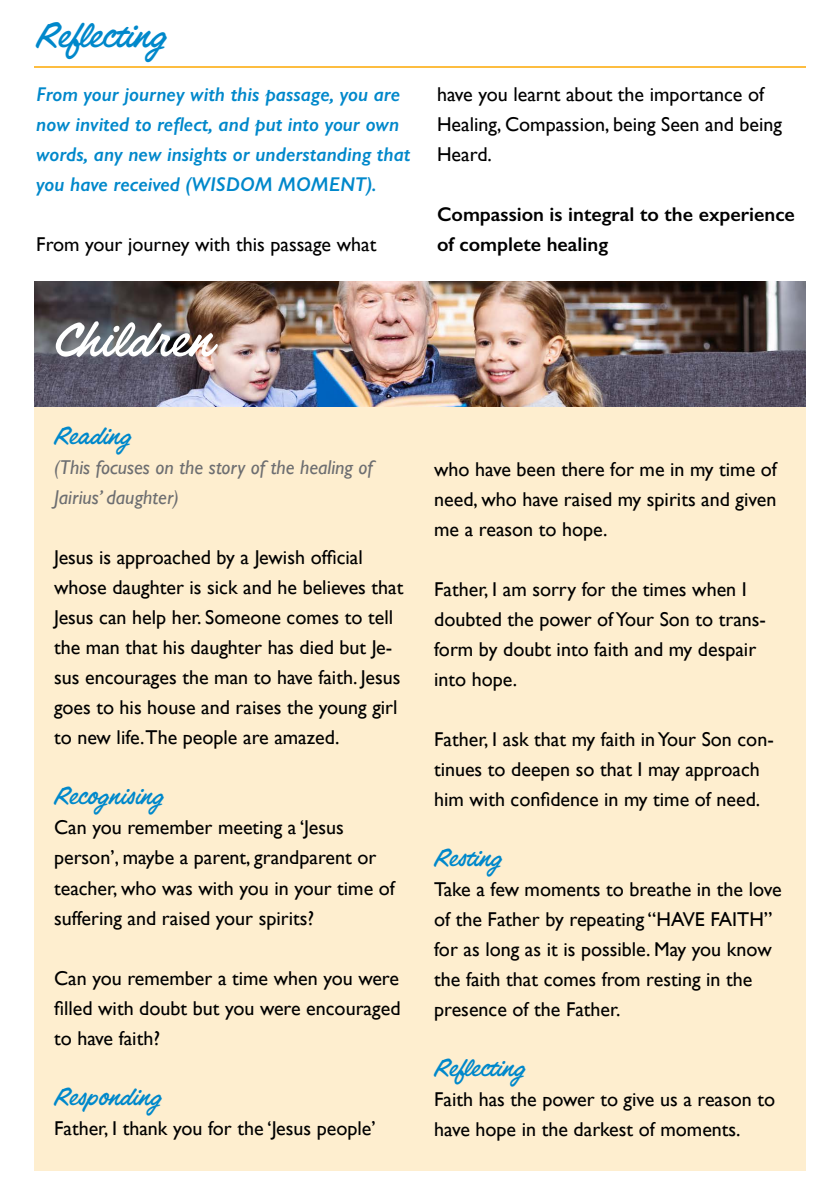
<style>
.page{position:relative;width:840px;height:1191px;background:#fff}
.page>*{position:absolute;margin:0;border:0;box-sizing:border-box;transform-origin:0 0}
.t1{font:56px "Filmotype Lucky";color:#fff}
.t2{font:40px "Filmotype Lucky";color:#0088cb}
.t3{font:28px "Filmotype Lucky";color:#0088cb}
.t4{font:20px/30px "Gill Sans";color:#000}
.t5{font:italic 600 20px/30px "Gill Sans";color:#0088cb}
.t6{font:italic 20px/30px "Gill Sans";color:#6d6e71}
.t7{font:600 20px/30px "Gill Sans";color:#000}
</style>
<div class="page">
<div style="left:34px;top:349px;width:771px;height:821px;background:#feeecf"></div>
<img style="left:34px;top:281px;width:771px;height:125px">
<hr style="left:34px;top:66px;width:771px;height:2px;background:#fdbd40">
<h2 class="t2" style="left:36px;top:14px;width:131px">Reflecting</h2>
<p class="t5" style="left:36px;top:79px;width:375px">From your journey with this passage, you are now invited to reflect, and put into your own words, any new insights or understanding that you have received (WISDOM MOMENT).</p>
<p class="t4" style="left:36px;top:229px;width:341px">From your journey with this passage what</p>
<h1 class="t1" style="left:51px;top:310px;width:162px">Children</h1>
<p class="t4" style="left:437px;top:79px;width:346px">have you learnt about the importance of<br>Healing, Compassion, being Seen and being<br>Heard.</p>
<p class="t7" style="left:437px;top:199px;width:359px">Compassion is integral to the experience of complete healing</p>
<h3 class="t3" style="left:54px;top:421px;width:78px">Reading</h3>
<p class="t6" style="left:54px;top:452px;width:320px">(This focuses on the story of the healing of<br>Jairius’ daughter)</p>
<p class="t4" style="left:54px;top:542px;width:350px">Jesus is approached by a Jewish official whose daughter is sick and he believes that Jesus can help her. Someone comes to tell the man that his daughter has died but Je&shy;sus encourages the man to have faith. Jesus goes to his house and raises the young girl to new life.The people are amazed.</p>
<h3 class="t3" style="left:54px;top:781px;width:111px">Recognising</h3>
<p class="t4" style="left:54px;top:812px;width:342px">Can you remember meeting a ‘Jesus person’, maybe a parent, grandparent or teacher, who was with you in your time of suffering and raised your spirits?</p>
<p class="t4" style="left:54px;top:962px;width:348px;text-align:justify">Can you remember a time when you were filled with doubt but you were encouraged to have faith?</p>
<h3 class="t3" style="left:54px;top:1081px;width:109px">Responding</h3>
<p class="t4" style="left:54px;top:1112px;width:323px">Father, I thank you for the ‘Jesus people’</p>
<p class="t4" style="left:434px;top:454px;width:344px;text-align:justify">who have been there for me in my time of need, who have raised my spirits and given me a reason to hope.</p>
<p class="t4" style="left:434px;top:574px;width:333px">Father, I am sorry for the times when I doubted the power of Your Son to trans&shy;form by doubt into faith and my despair into hope.</p>
<p class="t4" style="left:434px;top:724px;width:341px">Father, I ask that my faith in Your Son con&shy;tinues to deepen so that I may approach him with confidence in my time of need.</p>
<h3 class="t3" style="left:434px;top:843px;width:69px">Resting</h3>
<p class="t4" style="left:434px;top:874px;width:349px">Take a few moments to breathe in the love of the Father by repeating “HAVE FAITH” for as long as it is possible. May you know the faith that comes from resting in the presence of the Father.</p>
<h3 class="t3" style="left:434px;top:1053px;width:92px">Reflecting</h3>
<p class="t4" style="left:434px;top:1084px;width:342px">Faith has the power to give us a reason to have hope in the darkest of moments.</p>
</div>
